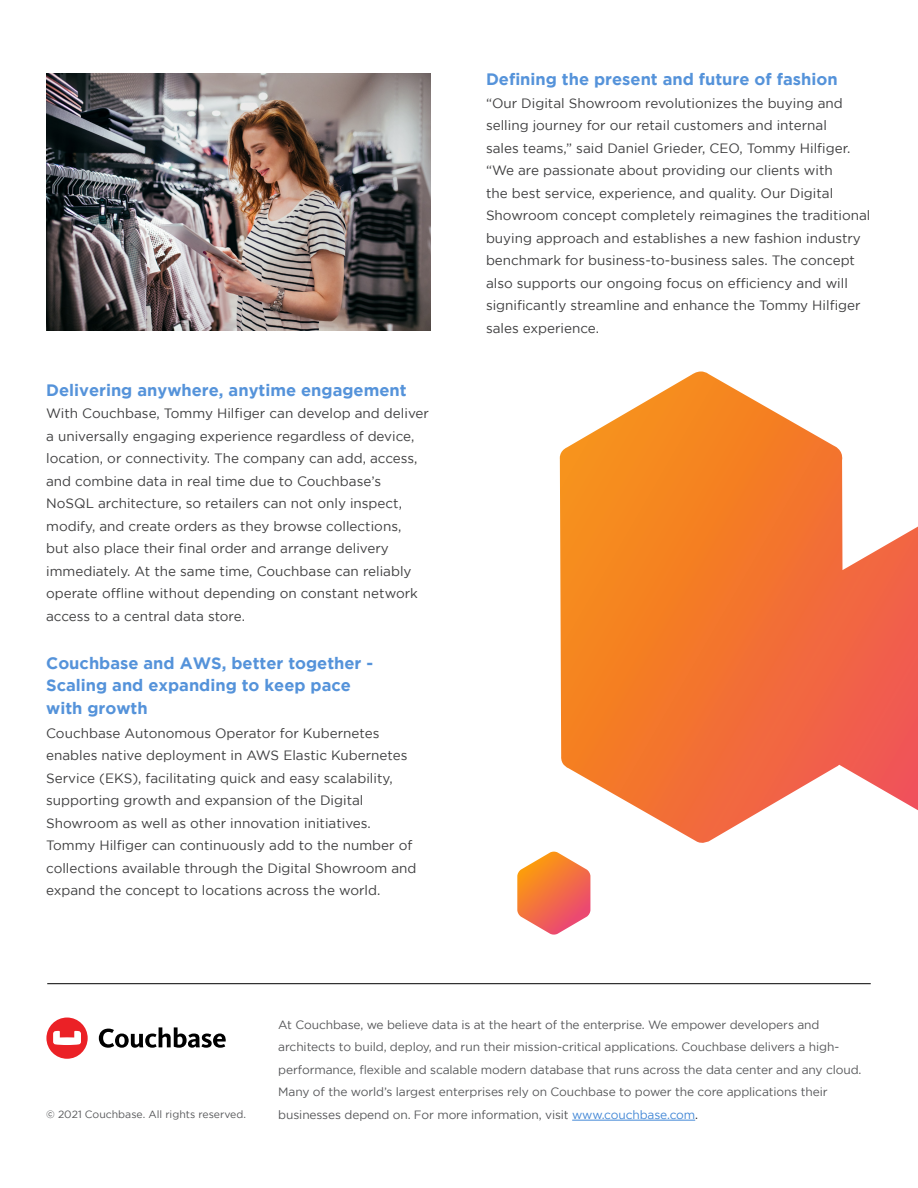
<style>
.page{position:relative;width:918px;height:1188px;background:#fff}
.page>*{position:absolute;margin:0;border:0;box-sizing:border-box;transform-origin:0 0}
.BodyCopy_pStyle{font:700 16.5px/22.5px "Gotham";color:#5593da}
.BodyCopy_pStyle-2{font:13.5px/22.5px "Gotham";color:#3e3e3f}
.Body_-_8_16_Gotham{font:12px/22.5px "Gotham";letter-spacing:-.01em;color:#57585a}
.Body_-_8_16_Gotham-2{font:10.5px "Gotham";color:#57585a}
.s1{color:#4287d6}
.s2{color:#231f20}
</style>
<div class="page">
<svg style="left:517px;top:852px;width:73px;height:83px"></svg>
<img style="left:46px;top:73px;width:385px;height:258px">
<hr style="left:572px;top:1120px;width:123px;height:1px;background:#4287d6">
<svg style="left:99px;top:1027px;width:127px;height:21px"></svg>
<div style="left:46px;top:1018px;width:42px;height:41px;background:#eb2126;border-radius:50%"></div>
<svg style="left:53px;top:1031px;width:28px;height:14px"></svg>
<hr style="left:47px;top:983px;width:824px;height:1px;background:#000">
<svg style="left:559px;top:371px;width:359px;height:472px"></svg>
<p class="BodyCopy_pStyle" style="left:46px;top:378px;width:362px">Delivering anywhere, anytime engagement</p>
<p class="BodyCopy_pStyle-2" style="left:46px;top:402px;width:384px">With Couchbase, Tommy Hilfiger can develop and deliver a universally engaging experience regardless of device, location, or connectivity. The company can add, access, and combine data in real time due to Couchbase’s NoSQL architecture, so retailers can not only inspect, modify, and create orders as they browse collections,<br>but also place their final order and arrange delivery immediately. At the same time, Couchbase can reliably operate offline without depending on constant network access to a central data store.</p>
<p class="BodyCopy_pStyle" style="left:46px;top:651px;width:329px">Couchbase and AWS, better together -<br>Scaling and expanding to keep pace with growth</p>
<p class="BodyCopy_pStyle-2" style="left:46px;top:721px;width:372px">Couchbase Autonomous Operator for Kubernetes enables native deployment in AWS Elastic Kubernetes Service (EKS), facilitating quick and easy scalability, supporting growth and expansion of the Digital Showroom as well as other innovation initiatives.<br>Tommy Hilfiger can continuously add to the number of collections available through the Digital Showroom and expand the concept to locations across the world.</p>
<p class="BodyCopy_pStyle" style="left:486px;top:68px;width:353px">Defining the present and future of fashion</p>
<p class="BodyCopy_pStyle-2" style="left:486px;top:91px;width:386px">“Our Digital Showroom revolutionizes the buying and selling journey for our retail customers and internal<br>sales teams,” said Daniel Grieder, CEO, Tommy Hilfiger. “We are passionate about providing our clients with<br>the best service, experience, and quality. Our Digital Showroom concept completely reimagines the traditional buying approach and establishes a new fashion industry benchmark for business-to-business sales. The concept also supports our ongoing focus on efficiency and will significantly streamline and enhance the Tommy Hilfiger sales experience.</p>
<p class="Body_-_8_16_Gotham" style="left:278px;top:1013px;width:585px">At Couchbase, we believe data is at the heart of the enterprise. We empower developers and architects to build, deploy, and run their mission-critical applications. Couchbase delivers a high&shy;performance, flexible and scalable modern database that runs across the data center and any cloud.<br>Many of the world’s largest enterprises rely on Couchbase to power the core applications their</p>
<p class="Body_-_8_16_Gotham-2" style="left:46px;top:1109px;width:201px">© 2021 Couchbase. All rights reserved.</p>
<p class="Body_-_8_16_Gotham" style="left:278px;top:1103px;width:421px">businesses depend on. For more information, visit <span class="s1">www.couchbase.com</span><span class="s2">.</span></p>
</div>
